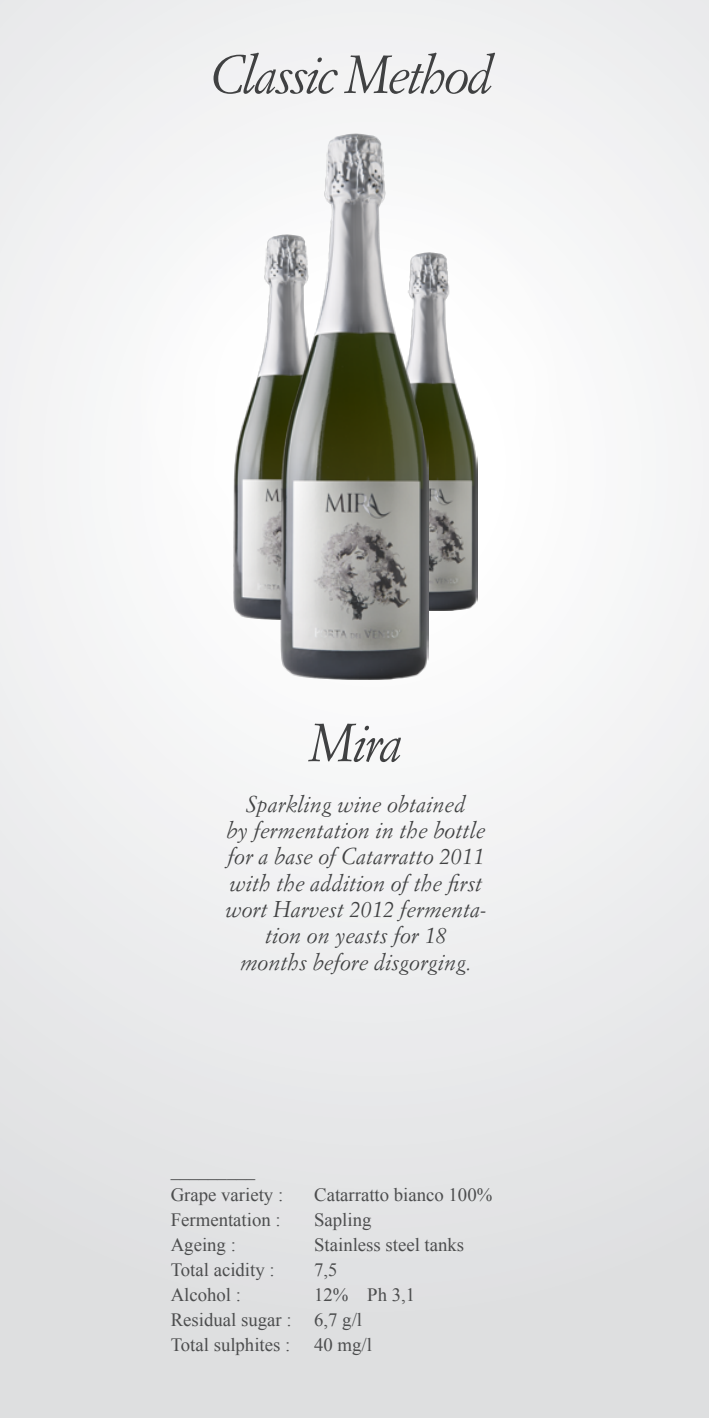
<style>
.page{position:relative;width:709px;height:1418px;background:#fff}
.page>*{position:absolute;margin:0;border:0;box-sizing:border-box;transform-origin:0 0}
.t1{font:italic 52.5px "Simoncini Garamond Std";letter-spacing:-.055em;color:#404142}
.t2{font:italic 22.5px/26.2px "Simoncini Garamond Std";color:#404142;text-align:center}
.t3{font:18.75px/25px "Times New Roman";color:#4c4d4e}
</style>
<div class="page">
<div style="left:0;top:0;width:709px;height:1417px;background:linear-gradient(to bottom,#f9f9f9,#e3e3e5)"></div>
<div style="left:94px;top:139px;width:521px;height:522px;background:#fafafa;border-radius:261px"></div>
<img style="left:234px;top:235px;width:46px;height:384px">
<img style="left:428px;top:252px;width:49px;height:358px">
<img style="left:280px;top:133px;width:148px;height:546px">
<h1 class="t1" style="left:211px;top:43px;width:283px">Classic Method</h1>
<h1 class="t1" style="left:309px;top:711px;width:95px">Mira</h1>
<p class="t2" style="left:225px;top:790px;width:262px">Sparkling wine obtained<br>by fermentation in the bottle for a base of Catarratto 2011 with the addition of the first wort Harvest 2012 fermenta&shy;tion on yeasts for 18<br>months before disgorging.</p>
<p class="t3" style="left:171px;top:1157px;width:114px">_________<br>Grape variety :</p>
<p class="t3" style="left:314px;top:1182px;width:180px">Catarratto bianco 100%</p>
<p class="t3" style="left:171px;top:1207px;width:111px">Fermentation :</p>
<p class="t3" style="left:314px;top:1207px;width:59px">Sapling</p>
<p class="t3" style="left:171px;top:1232px;width:67px">Ageing :</p>
<p class="t3" style="left:314px;top:1232px;width:151px">Stainless steel tanks</p>
<p class="t3" style="left:171px;top:1257px;width:105px">Total acidity :</p>
<p class="t3" style="left:314px;top:1257px;width:25px">7,5</p>
<p class="t3" style="left:171px;top:1282px;width:72px">Alcohol :</p>
<p class="t3" style="left:171px;top:1282px;width:246px;text-indent:143px">12% Ph 3,1<br>Residual sugar : 6,7 g/l<br>Total sulphites :</p>
<p class="t3" style="left:314px;top:1332px;width:59px">40 mg/l</p>
</div>
